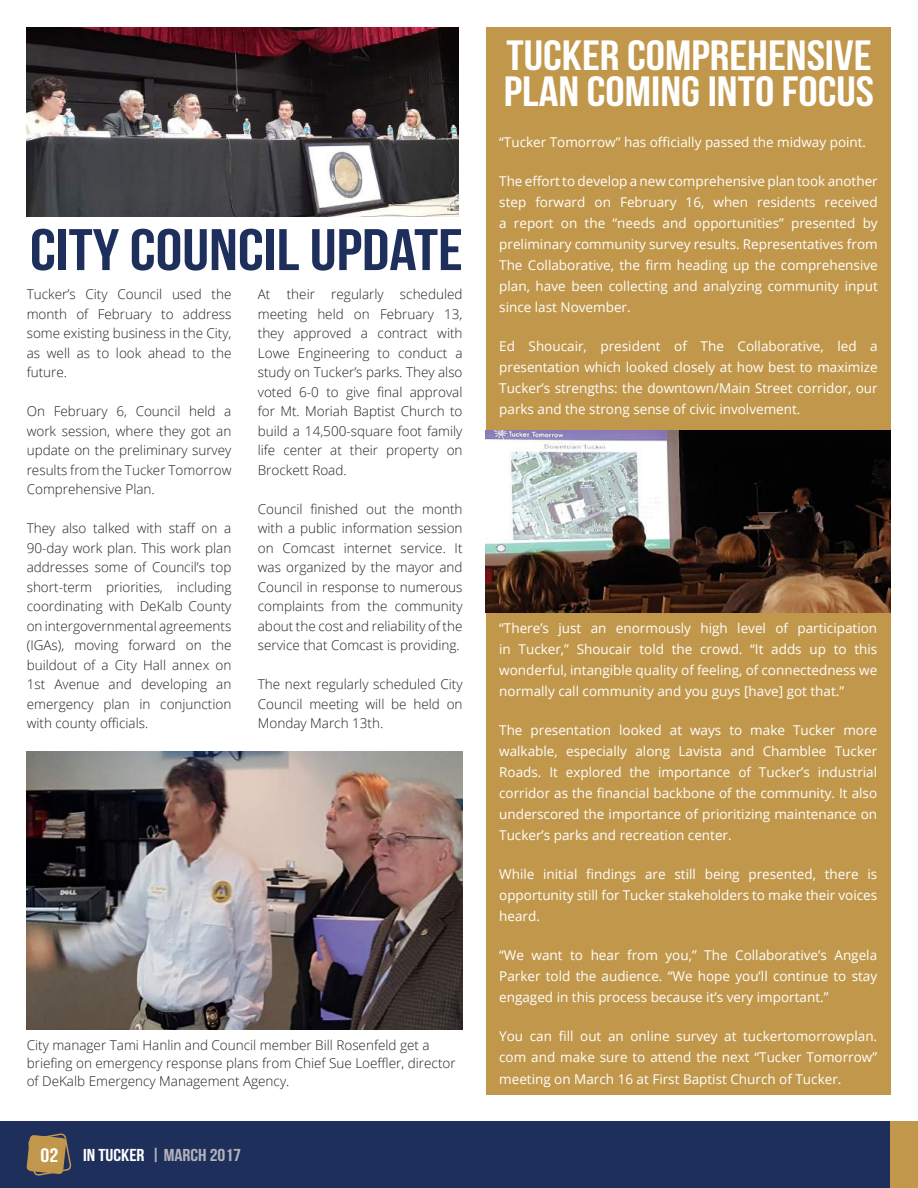
<style>
.page{position:relative;width:918px;height:1188px;background:#fff}
.page>*{position:absolute;margin:0;border:0;box-sizing:border-box;transform-origin:0 0}
.t1{font:58.5px "Bebas Neue";color:#1e2f5c;scale:1.15 1}
.t2{font:42.3px/36px "Bebas Neue";color:#fff;scale:1.15 1}
.t3{font:19.5px "Bebas Neue";color:#fff;scale:1.15 1}
.t4{font:17.25px "Bebas Neue";color:#b2b3b7;scale:1.15 1}
.t5{font:13.5px/21px "Open Sans";color:#fff;text-align:justify}
.t6{font:300 13.5px/19.5px "Open Sans";color:#231f20;text-align:justify}
.s1{color:#fff}
</style>
<div class="page">
<div style="left:0;top:1122px;width:918px;height:66px;background:#1e2f5c"></div>
<div style="left:891px;top:1122px;width:27px;height:66px;background:#c1984b"></div>
<svg style="left:26px;top:1133px;width:46px;height:43px"></svg>
<img style="left:27px;top:27px;width:432px;height:189px">
<img style="left:27px;top:752px;width:436px;height:277px">
<div style="left:486px;top:27px;width:405px;height:1068px;background:#c1984b"></div>
<img style="left:486px;top:431px;width:405px;height:181px">
<h1 class="t1" style="left:30px;top:218px;width:378px">CITY COUNCIL UPDATE</h1>
<p class="t6" style="left:27px;top:284px;width:206px">Tucker’s City Council used the month of February to address some existing business in the City, as well as to look ahead to the future.</p>
<p class="t6" style="left:27px;top:401px;width:206px">On February 6, Council held a work session, where they got an update on the preliminary survey results from the Tucker Tomorrow Comprehensive Plan.</p>
<p class="t6" style="left:27px;top:518px;width:206px">They also talked with staff on a 90-day work plan. This work plan addresses some of Council’s top short-term priorities, including coordinating with DeKalb County on intergovernmental agreements (IGAs), moving forward on the buildout of a City Hall annex on 1st Avenue and developing an emergency plan in conjunction with county officials.</p>
<p class="t6" style="left:258px;top:284px;width:206px">At their regularly scheduled meeting held on February 13, they approved a contract with Lowe Engineering to conduct a study on Tucker’s parks. They also voted 6-0 to give final approval for Mt. Moriah Baptist Church to build a 14,500-square foot family life center at their property on Brockett Road.</p>
<p class="t6" style="left:258px;top:499px;width:206px">Council finished out the month with a public information session on Comcast internet service. It was organized by the mayor and Council in response to numerous complaints from the community about the cost and reliability of the service that Comcast is providing.</p>
<p class="t6" style="left:258px;top:674px;width:206px">The next regularly scheduled City Council meeting will be held on Monday March 13th.</p>
<p class="t6" style="left:27px;top:1036px;width:430px;line-height:18px;text-align:left">City manager Tami Hanlin and Council member Bill Rosenfeld get a briefing on emergency response plans from Chief Sue Loeffler, director of DeKalb Emergency Management Agency.</p>
<h3 class="t3" style="left:41px;top:1144px;width:17px">02</h3>
<p class="t4" style="left:83px;top:1146px;width:139px"><span class="s1">IN TUCKER</span> | MARCH 2017</p>
<h2 class="t2" style="left:504px;top:37px;width:323px">TUCKER COMPREHENSIVE<br>PLAN COMING INTO FOCUS</h2>
<p class="t5" style="left:499px;top:132px;width:369px">“Tucker Tomorrow” has officially passed the midway point.</p>
<p class="t5" style="left:499px;top:171px;width:380px">The effort to develop a new comprehensive plan took another step forward on February 16, when residents received a report on the “needs and opportunities” presented by preliminary community survey results. Representatives from The Collaborative, the firm heading up the comprehensive plan, have been collecting and analyzing community input since last November.</p>
<p class="t5" style="left:499px;top:336px;width:380px">Ed Shoucair, president of The Collaborative, led a presentation which looked closely at how best to maximize Tucker’s strengths: the downtown/Main Street corridor, our parks and the strong sense of civic involvement.</p>
<p class="t5" style="left:499px;top:617px;width:380px">“There’s just an enormously high level of participation in Tucker,” Shoucair told the crowd. “It adds up to this wonderful, intangible quality of feeling, of connectedness we normally call community and you guys [have] got that.”</p>
<p class="t5" style="left:499px;top:719px;width:380px">The presentation looked at ways to make Tucker more walkable, especially along Lavista and Chamblee Tucker Roads. It explored the importance of Tucker’s industrial corridor as the financial backbone of the community. It also underscored the importance of prioritizing maintenance on Tucker’s parks and recreation center.</p>
<p class="t5" style="left:499px;top:863px;width:380px">While initial findings are still being presented, there is opportunity still for Tucker stakeholders to make their voices heard.</p>
<p class="t5" style="left:499px;top:944px;width:379px">“We want to hear from you,” The Collaborative’s Angela Parker told the audience. “We hope you’ll continue to stay engaged in this process because it’s very important.”</p>
<p class="t5" style="left:499px;top:1025px;width:380px">You can fill out an online survey at tuckertomorrowplan. com and make sure to attend the next “Tucker Tomorrow”</p>
<p class="t5" style="left:499px;top:1069px;width:344px">meeting on March 16 at First Baptist Church of Tucker.</p>
</div>
